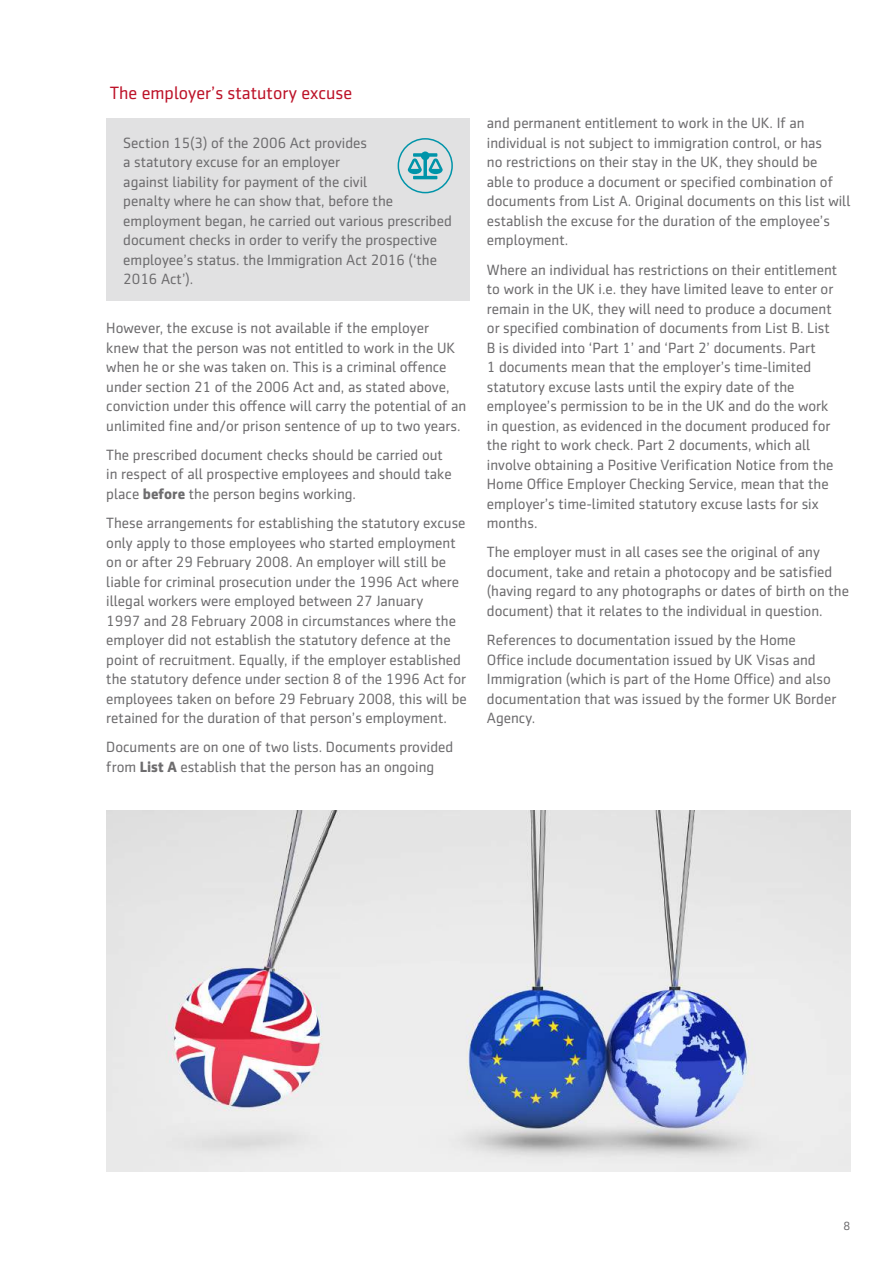
<style>
.page{position:relative;width:893px;height:1263px;background:#fff}
.page>*{position:absolute;margin:0;border:0;box-sizing:border-box;transform-origin:0 0}
.t1{font:18px "Sentico Sans DT";color:#bd1329}
.t2{font:15px/19.5px "Sentico Sans DT";color:#6d6c6e}
.t3{font:12px "Sentico Sans DT";color:#6d6c6e}
.s1{font-size:15px;color:#fff}
.s2{font-weight:700}
</style>
<div class="page">
<div style="left:106px;top:119px;width:364px;height:182px;background:#e1e1e2"></div>
<img style="left:106px;top:811px;width:744px;height:361px">
<div style="left:398px;top:138px;width:55px;height:55px;border:2px solid #0094a9;border-radius:50%"></div>
<svg style="left:408px;top:151px;width:35px;height:28px"></svg>
<p class="t1" style="left:106px;top:83px;width:247px"><span class="s1">.</span>The employer’s statutory excuse</p>
<p class="t2" style="left:123px;top:133px;width:330px">Section 15(3) of the 2006 Act provides<br>a statutory excuse for an employer<br>against liability for payment of the civil<br>penalty where he can show that, before the employment began, he carried out various prescribed document checks in order to verify the prospective employee’s status. the Immigration Act 2016 (‘the 2016 Act’).</p>
<p class="t2" style="left:106px;top:318px;width:361px">However, the excuse is not available if the employer<br>knew that the person was not entitled to work in the UK when he or she was taken on. This is a criminal offence under section 21 of the 2006 Act and, as stated above, conviction under this offence will carry the potential of an unlimited fine and/or prison sentence of up to two years.</p>
<p class="t2" style="left:106px;top:445px;width:347px">The prescribed document checks should be carried out in respect of all prospective employees and should take place <span class="s2">before</span> the person begins working.</p>
<p class="t2" style="left:106px;top:513px;width:362px">These arrangements for establishing the statutory excuse only apply to those employees who started employment on or after 29 February 2008. An employer will still be liable for criminal prosecution under the 1996 Act where illegal workers were employed between 27 January<br>1997 and 28 February 2008 in circumstances where the employer did not establish the statutory defence at the point of recruitment. Equally, if the employer established the statutory defence under section 8 of the 1996 Act for employees taken on before 29 February 2008, this will be retained for the duration of that person’s employment.</p>
<p class="t2" style="left:106px;top:738px;width:349px">Documents are on one of two lists. Documents provided from <span class="s2">List A</span> establish that the person has an ongoing</p>
<p class="t2" style="left:487px;top:114px;width:365px">and permanent entitlement to work in the UK. If an individual is not subject to immigration control, or has<br>no restrictions on their stay in the UK, they should be<br>able to produce a document or specified combination of documents from List A. Original documents on this list will establish the excuse for the duration of the employee’s employment.</p>
<p class="t2" style="left:487px;top:260px;width:352px">Where an individual has restrictions on their entitlement to work in the UK i.e. they have limited leave to enter or remain in the UK, they will need to produce a document or specified combination of documents from List B. List B is divided into ‘Part 1’ and ‘Part 2’ documents. Part<br>1 documents mean that the employer’s time-limited statutory excuse lasts until the expiry date of the employee’s permission to be in the UK and do the work in question, as evidenced in the document produced for the right to work check. Part 2 documents, which all involve obtaining a Positive Verification Notice from the Home Office Employer Checking Service, mean that the employer’s time-limited statutory excuse lasts for six months.</p>
<p class="t2" style="left:487px;top:543px;width:364px">The employer must in all cases see the original of any document, take and retain a photocopy and be satisfied (having regard to any photographs or dates of birth on the document) that it relates to the individual in question.</p>
<p class="t2" style="left:487px;top:630px;width:351px">References to documentation issued by the Home Office include documentation issued by UK Visas and Immigration (which is part of the Home Office) and also documentation that was issued by the former UK Border Agency.</p>
<p class="t3" style="left:844px;top:1219px;width:8px">8</p>
</div>
